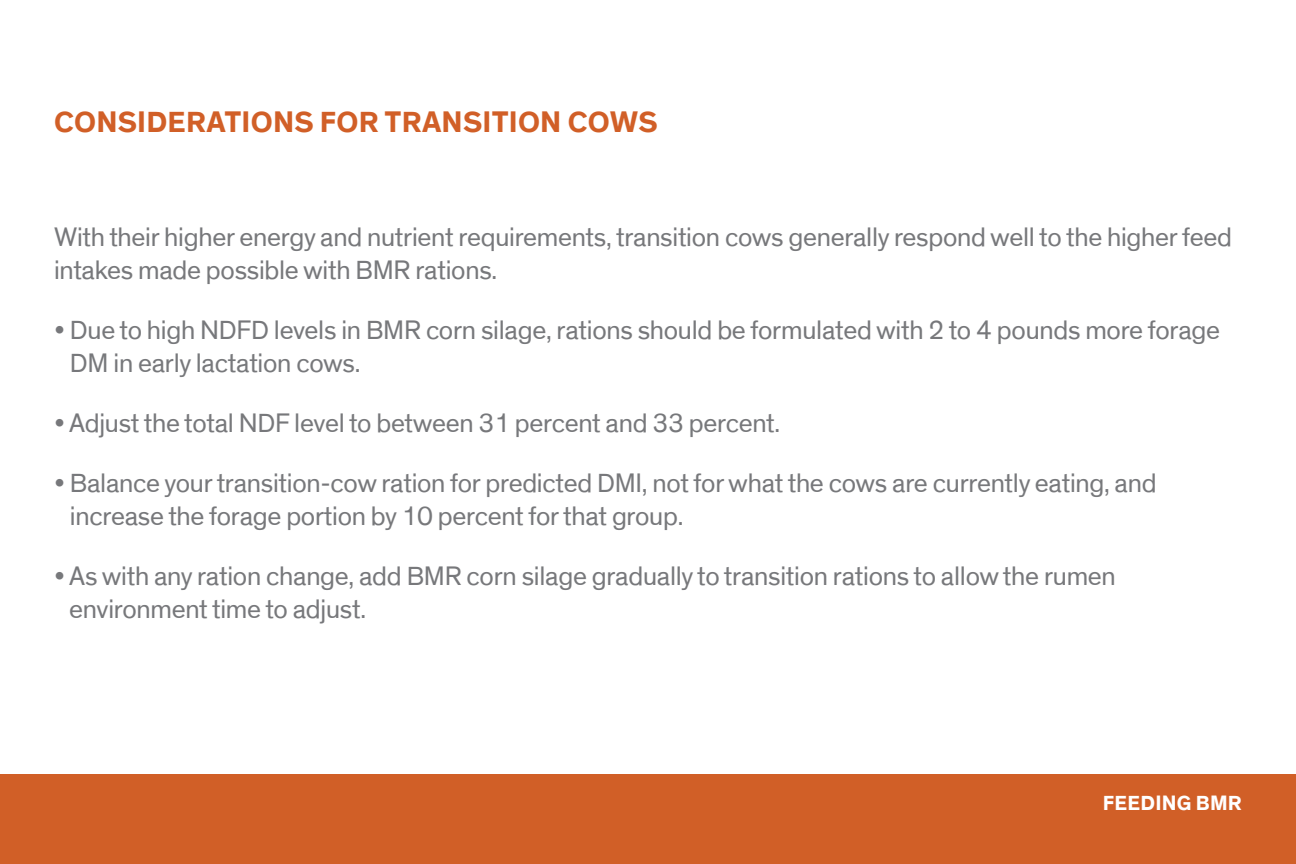
<style>
.page{position:relative;width:1296px;height:864px;background:#fff}
.page>*{position:absolute;margin:0;border:0;box-sizing:border-box;transform-origin:0 0}
.t1{font:700 30px "Dow Corporate";letter-spacing:.01em;color:#d15f27}
.t2{font:27px/33px "Dow Corporate";letter-spacing:-.01em;color:#77787b}
.t3{font:700 21px "Dow Corporate";letter-spacing:.01em;color:#fff}
</style>
<div class="page">
<div style="left:0;top:774px;width:1296px;height:90px;background:#d15f27"></div>
<p class="t1" style="left:54px;top:103px;width:605px">CONSIDERATIONS FOR TRANSITION COWS</p>
<p class="t2" style="left:54px;top:221px;width:1180px">With their higher energy and nutrient requirements, transition cows generally respond well to the higher feed intakes made possible with BMR rations.</p>
<p class="t2" style="left:70px;top:314px;width:1152px;text-indent:-16px">• Due to high NDFD levels in BMR corn silage, rations should be formulated with 2 to 4 pounds more forage<br>DM in early lactation cows.</p>
<p class="t2" style="left:54px;top:407px;width:728px">• Adjust the total NDF level to between 31 percent and 33 percent.</p>
<p class="t2" style="left:70px;top:467px;width:1088px;text-indent:-16px">• Balance your transition-cow ration for predicted DMI, not for what the cows are currently eating, and increase the forage portion by 10 percent for that group.</p>
<p class="t2" style="left:69px;top:560px;width:1048px;text-indent:-15px">• As with any ration change, add BMR corn silage gradually to transition rations to allow the rumen environment time to adjust.</p>
<p class="t3" style="left:1103px;top:790px;width:141px">FEEDING BMR</p>
</div>
